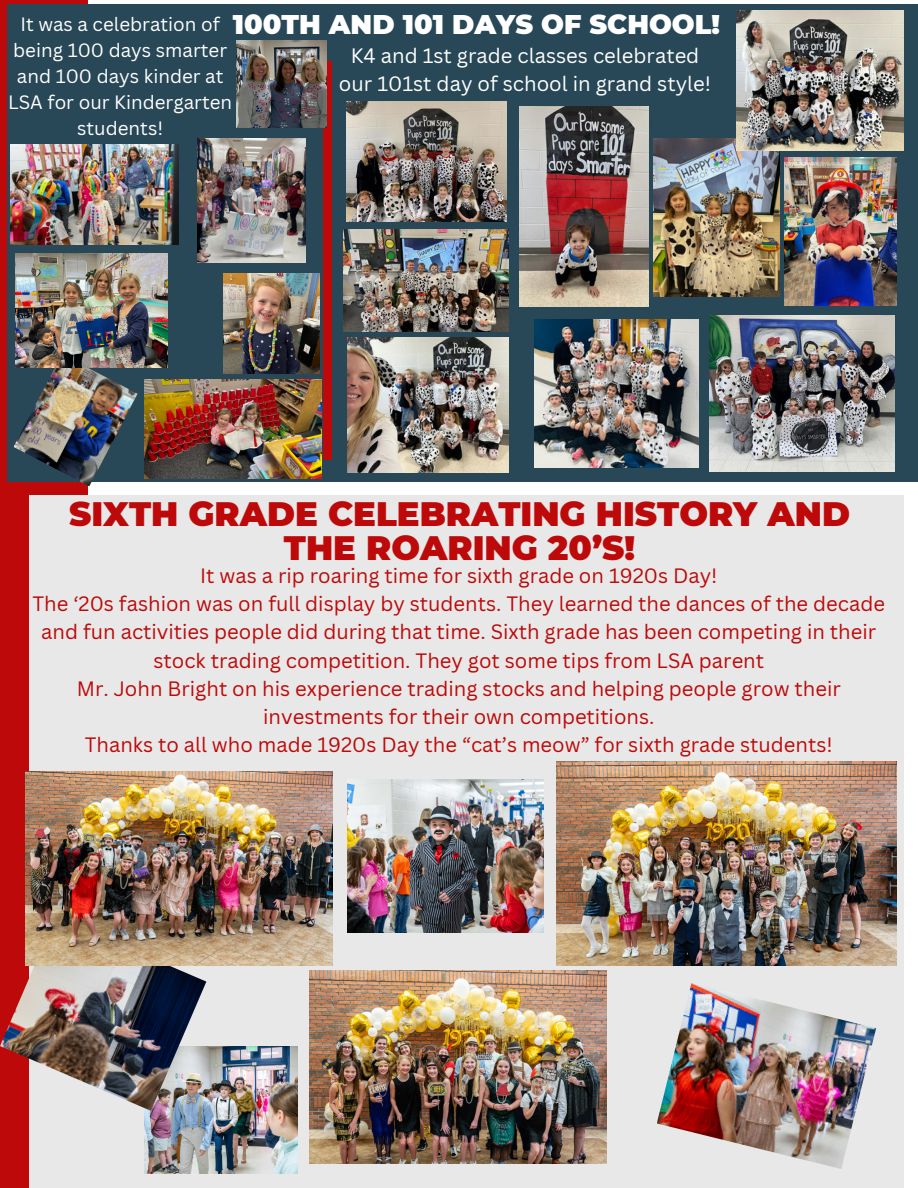
<style>
.page{position:relative;width:918px;height:1188px;background:#fff}
.page>*{position:absolute;margin:0;border:0;box-sizing:border-box;transform-origin:0 0}
.t1{font:900 33.9px/33.9px "Montserrat";color:#bd0909;text-align:center}
.t2{font:900 27px "Montserrat";color:#fff}
.t3{font:20.25px/28.2px "Canva Sans";color:#bd0909;text-align:center}
.t4{font:20.25px/27.9px "Canva Sans";color:#fff;text-align:center}
.t5{font:18.75px/25.8px "Canva Sans";color:#fff;text-align:center}
</style>
<div class="page">
<div style="left:0;top:0;width:88px;height:1188px;background:#bd0909"></div>
<div style="left:7px;top:4px;width:911px;height:477px;background:#284757"></div>
<div style="left:29px;top:495px;width:874px;height:693px;background:#e8e8e8"></div>
<img style="left:144px;top:1047px;width:153px;height:127px">
<img style="left:0;top:917px;width:206px;height:194px">
<img style="left:26px;top:772px;width:307px;height:193px">
<img style="left:310px;top:970px;width:297px;height:194px">
<img style="left:556px;top:761px;width:340px;height:205px">
<img style="left:348px;top:779px;width:196px;height:153px">
<img style="left:657px;top:983px;width:219px;height:186px">
<div style="left:324px;top:61px;width:8px;height:399px;background:#bd0909"></div>
<img style="left:10px;top:145px;width:169px;height:100px">
<img style="left:224px;top:274px;width:96px;height:100px">
<img style="left:198px;top:139px;width:108px;height:123px">
<img style="left:709px;top:316px;width:186px;height:155px">
<img style="left:346px;top:101px;width:160px;height:121px">
<img style="left:535px;top:320px;width:163px;height:147px">
<img style="left:144px;top:379px;width:178px;height:99px">
<img style="left:653px;top:138px;width:126px;height:159px">
<img style="left:736px;top:10px;width:168px;height:141px">
<img style="left:237px;top:40px;width:90px;height:88px">
<img style="left:14px;top:354px;width:124px;height:133px">
<img style="left:16px;top:254px;width:152px;height:113px">
<img style="left:348px;top:338px;width:161px;height:135px">
<img style="left:785px;top:157px;width:111px;height:149px">
<img style="left:519px;top:106px;width:130px;height:201px">
<img style="left:343px;top:230px;width:165px;height:102px">
<p class="t2" style="left:233px;top:8px;width:489px">100TH AND 101 DAYS OF SCHOOL!</p>
<p class="t5" style="left:8px;top:11px;width:226px">It was a celebration of being 100 days smarter and 100 days kinder at<br>LSA for our Kindergarten students!</p>
<h1 class="t4" style="left:339px;top:42px;width:374px">K4 and 1st grade classes celebrated our 101st day of school in grand style!</h1>
<p class="t1" style="left:69px;top:497px;width:782px">SIXTH GRADE CELEBRATING HISTORY AND<br>THE ROARING 20’S!</p>
<p class="t3" style="left:200px;top:561px;width:519px">It was a rip roaring time for sixth grade on 1920s Day!</p>
<p class="t3" style="left:33px;top:589px;width:854px">The ‘20s fashion was on full display by students. They learned the dances of the decade and fun activities people did during that time. Sixth grade has been competing in their stock trading competition. They got some tips from LSA parent</p>
<p class="t3" style="left:77px;top:674px;width:766px">Mr. John Bright on his experience trading stocks and helping people grow their investments for their own competitions.</p>
<p class="t3" style="left:85px;top:730px;width:749px">Thanks to all who made 1920s Day the “cat’s meow” for sixth grade students!</p>
</div>
